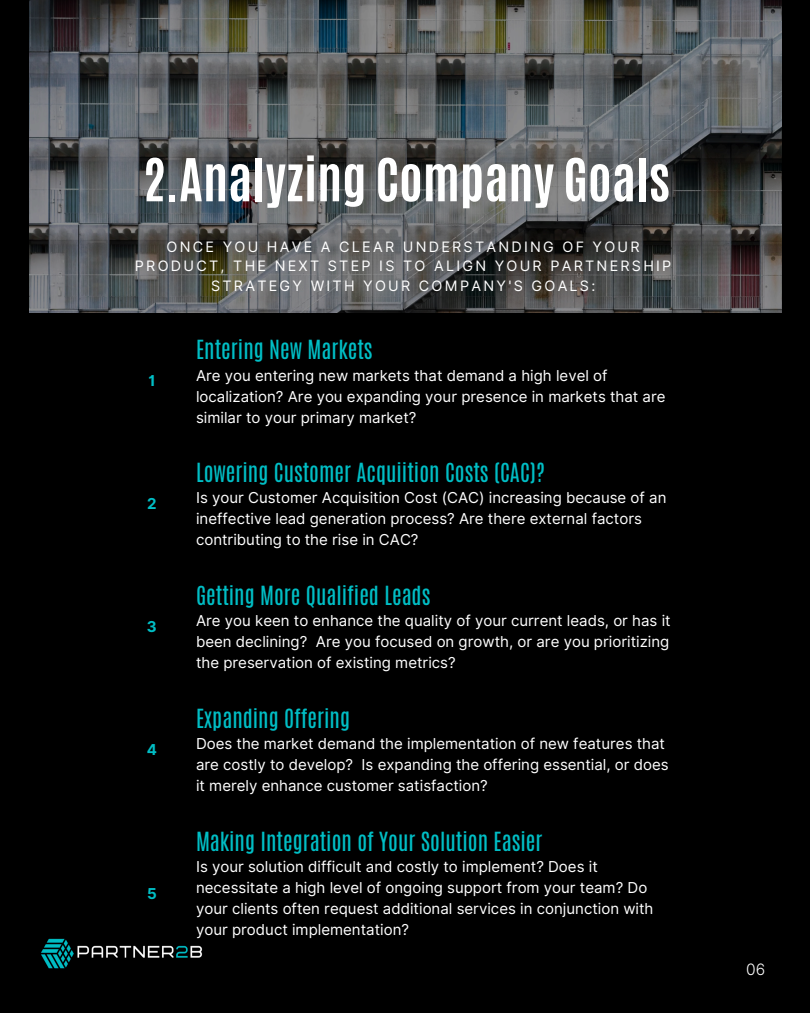
<style>
.page{position:relative;width:810px;height:1013px;background:#fff}
.page>*{position:absolute;margin:0;border:0;box-sizing:border-box;transform-origin:0 0}
.t1{font:700 50.3px "Antonio";color:#fff}
.t2{font:22px "Antonio";color:#00bec5}
.t3{font:300 15.6px "Inter";color:#fff}
.t4{font:15px/21px "Inter";color:#fff}
.t5{font:700 15px "Inter";color:#00bec5}
.t6{font:14.4px/19.5px "Inter";letter-spacing:.16em;color:#fff;text-align:center}
</style>
<div class="page">
<div style="left:0;top:0;width:810px;height:1012px;background:#000"></div>
<img style="left:29px;top:0;width:752px;height:313px">
<img style="left:41px;top:938px;width:162px;height:31px">
<p class="t1" style="left:143px;top:144px;width:529px">2.Analyzing Company Goals</p>
<p class="t6" style="left:135px;top:237px;width:538px">ONCE YOU HAVE A CLEAR UNDERSTANDING OF YOUR<br>PRODUCT, THE NEXT STEP IS TO ALIGN YOUR PARTNERSHIP<br>STRATEGY WITH YOUR COMPANY'S GOALS:</p>
<p class="t5" style="left:148px;top:372px;width:9px">1</p>
<p class="t5" style="left:147px;top:494px;width:11px">2</p>
<p class="t5" style="left:147px;top:617px;width:11px">3</p>
<p class="t5" style="left:147px;top:740px;width:12px">4</p>
<p class="t5" style="left:147px;top:884px;width:11px">5</p>
<h1 class="t2" style="left:196px;top:333px;width:178px">Entering New Markets</h1>
<p class="t4" style="left:196px;top:364px;width:471px">Are you entering new markets that demand a high level of localization? Are you expanding your presence in markets that are similar to your primary market?</p>
<p class="t2" style="left:196px;top:456px;width:350px">Lowering Customer Acquiition Costs (CAC)?</p>
<p class="t4" style="left:196px;top:487px;width:472px">Is your Customer Acquisition Cost (CAC) increasing because of an ineffective lead generation process? Are there external factors contributing to the rise in CAC?</p>
<p class="t2" style="left:196px;top:579px;width:236px">Getting More Qualified Leads</p>
<p class="t4" style="left:196px;top:610px;width:476px;text-align:justify">Are you keen to enhance the quality of your current leads, or has it been declining? Are you focused on growth, or are you prioritizing the preservation of existing metrics?</p>
<p class="t2" style="left:196px;top:702px;width:156px">Expanding Offering</p>
<p class="t4" style="left:196px;top:733px;width:474px">Does the market demand the implementation of new features that are costly to develop? Is expanding the offering essential, or does it merely enhance customer satisfaction?</p>
<p class="t2" style="left:196px;top:825px;width:348px">Making Integration of Your Solution Easier</p>
<p class="t4" style="left:196px;top:856px;width:459px">Is your solution difficult and costly to implement? Does it necessitate a high level of ongoing support from your team? Do your clients often request additional services in conjunction with your product implementation?</p>
<p class="t3" style="left:746px;top:959px;width:21px">06</p>
</div>
